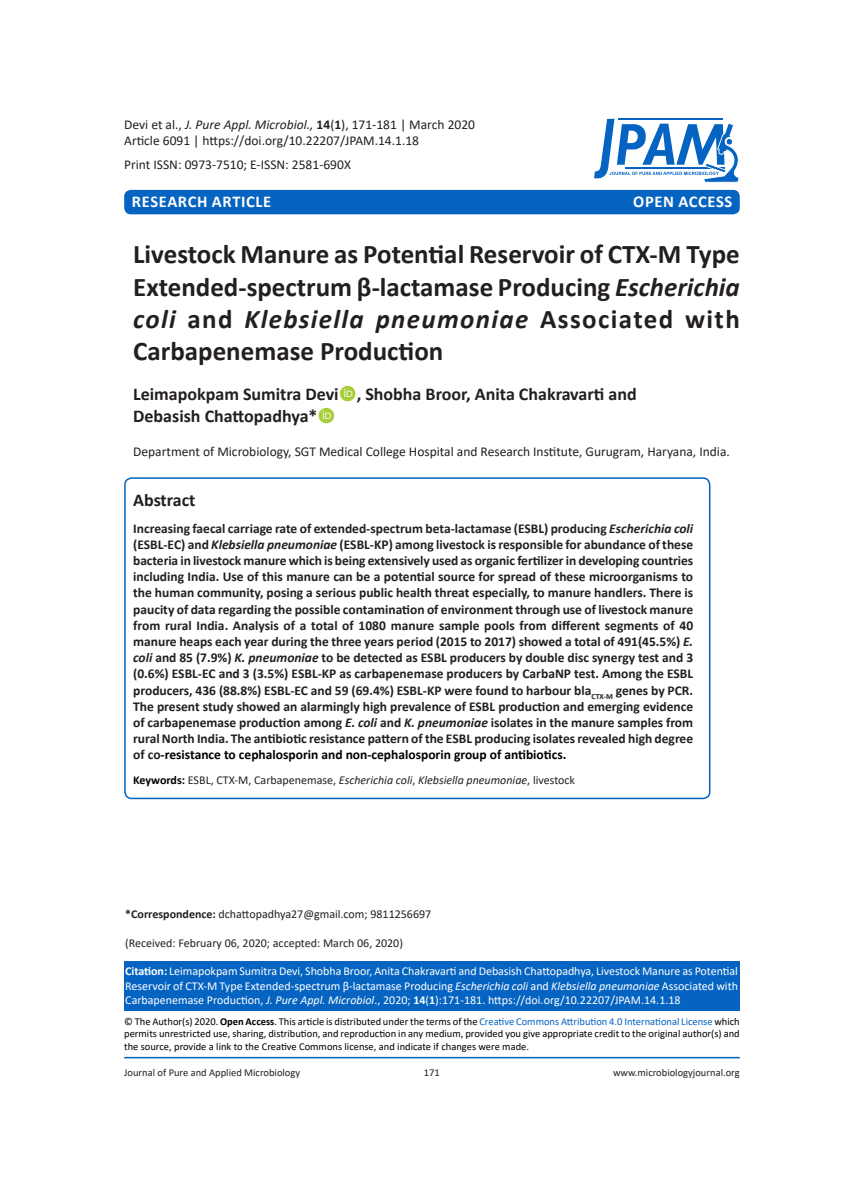
<style>
.page{position:relative;width:864px;height:1188px;background:#fff}
.page>*{position:absolute;margin:0;border:0;box-sizing:border-box;transform-origin:0 0}
.JPAM_Heading{font:700 27px/32.4px "Calibri";color:#231f20;text-align:justify}
.JPAM_Author_Name{font:700 18px "Calibri";color:#231f20}
.JPAM_ABSTRACT{font:700 18px "Calibri";color:#231f20}
.t1{font:700 16.5px "Calibri";letter-spacing:.04em;color:#fff}
.JPAM_ABSTRACT-2{font:700 13.5px/16.2px "Calibri";color:#231f20;text-align:justify}
.JPAM_Adds___Keys{font:13.5px "Calibri";color:#231f20}
.JPAM_Body_text{font:12px/14.4px "Calibri";color:#fff;text-align:justify}
.JPAM_Body_text-2{font:12px "Calibri";color:#231f20}
.JPAM_ABSTRACT-3{font:12px "Calibri";color:#231f20}
.Body_text{font:10.5px/12.6px "Calibri";color:#000;text-align:justify}
.t2{font:10.5px "Calibri";color:#231f20}
.s1{font-style:italic}
.s2{font-weight:700}
.s3{color:#000}
.s4{font-weight:700;color:#000}
.s5{color:#0563c1}
</style>
<div class="page">
<div style="left:124px;top:961px;width:616px;height:50px;background:#0563c1"></div>
<hr style="left:124px;top:1057px;width:616px;height:1px;background:#0563c1">
<div style="left:124px;top:190px;width:616px;height:24px;background:#0563c1;border-radius:7px"></div>
<svg style="left:594px;top:119px;width:145px;height:64px"></svg>
<div style="left:124px;top:477px;width:586px;height:322px;border:2px solid #0563c1;border-radius:7px"></div>
<p class="JPAM_Adds___Keys" style="left:124px;top:115px;width:352px">Devi et al., <span class="s1">J. Pure Appl. Microbiol.,</span> <span class="s2">14</span>(<span class="s2">1</span>), 171-181 | March 2020</p>
<p class="JPAM_Adds___Keys" style="left:124px;top:131px;width:296px">Article 6091 | https://doi.org/10.22207/JPAM.14.1.18</p>
<p class="JPAM_Adds___Keys" style="left:124px;top:155px;width:228px">Print ISSN: 0973-7510; E-ISSN: 2581-690X</p>
<p class="t1" style="left:132px;top:189px;width:141px">RESEARCH ARTICLE</p>
<p class="t1" style="left:633px;top:189px;width:101px">OPEN ACCESS</p>
<p class="JPAM_Heading" style="left:133px;top:238px;width:608px">Livestock Manure as Potential Reservoir of CTX-M Type Extended-spectrum β-lactamase Producing <span class="s1">Escherichia coli</span> and <span class="s1">Klebsiella pneumoniae</span> Associated with Carbapenemase Production</p>
<p class="JPAM_Author_Name" style="left:133px;top:381px;width:505px">Leimapokpam Sumitra Devi , Shobha Broor, Anita Chakravarti and</p>
<p class="JPAM_Author_Name" style="left:133px;top:403px;width:186px">Debasish Chattopadhya*</p>
<p class="JPAM_Adds___Keys" style="left:133px;top:442px;width:598px">Department of Microbiology, SGT Medical College Hospital and Research Institute, Gurugram, Haryana, India.</p>
<p class="JPAM_ABSTRACT" style="left:133px;top:487px;width:64px">Abstract</p>
<p class="JPAM_ABSTRACT-2" style="left:133px;top:520px;width:562px">Increasing faecal carriage rate of extended-spectrum beta-lactamase (ESBL) producing <span class="s1">Escherichia coli </span>(ESBL-EC) and <span class="s1">Klebsiella pneumoniae</span> (ESBL-KP) among livestock is responsible for abundance of these bacteria in livestock manure which is being extensively used as organic fertilizer in developing countries including India. Use of this manure can be a potential source for spread of these microorganisms to the human community, posing a serious public health threat especially, to manure handlers. There is paucity of data regarding the possible contamination of environment through use of livestock manure from rural India. Analysis of a total of 1080 manure sample pools from different segments of 40 manure heaps each year during the three years period (2015 to 2017) showed a total of 491(45.5%) <span class="s1">E. coli</span> and 85 (7.9%) <span class="s1">K. pneumoniae</span> to be detected as ESBL producers by double disc synergy test and 3 (0.6%) ESBL-EC and 3 (3.5%) ESBL-KP as carbapenemase producers by CarbaNP test. Among the ESBL producers, 436 (88.8%) ESBL-EC and 59 (69.4%) ESBL-KP were found to harbour bla<sub>CTX-M</sub> genes by PCR.<br>The present study showed an alarmingly high prevalence of ESBL production and emerging evidence of carbapenemase production among <span class="s1">E. coli</span> and <span class="s1">K. pneumoniae</span> isolates in the manure samples from rural North India. The antibiotic resistance pattern of the ESBL producing isolates revealed high degree of co<span class="s3">-resistance to cephalosporin and non-cephalosporin group of antibiotics.</span></p>
<p class="JPAM_ABSTRACT-3" style="left:133px;top:772px;width:443px"><span class="s4">Keywords:</span> ESBL, CTX-M, Carbapenemase, <span class="s1">Escherichia coli</span>, <span class="s1">Klebsiella pneumoniae</span>, livestock</p>
<p class="JPAM_Body_text-2" style="left:125px;top:906px;width:307px"><span class="s2">*Correspondence:</span> dchattopadhya27@gmail.com; 9811256697</p>
<p class="JPAM_Body_text-2" style="left:125px;top:934px;width:279px">(Received: February 06, 2020; accepted: March 06, 2020)</p>
<p class="JPAM_Body_text" style="left:125px;top:964px;width:614px"><span class="s2">Citation:</span> Leimapokpam Sumitra Devi, Shobha Broor, Anita Chakravarti and Debasish Chattopadhya, Livestock Manure as Potential Reservoir of CTX-M Type Extended-spectrum β-lactamase Producing <span class="s1">Escherichia coli</span> and <span class="s1">Klebsiella pneumoniae</span> Associated with Carbapenemase Production, <span class="s1">J. Pure Appl. Microbiol</span>., 2020; <span class="s2">14</span>(<span class="s2">1</span>):171-181. https://doi.org/10.22207/JPAM.14.1.18</p>
<p class="Body_text" style="left:124px;top:1015px;width:617px">© The Author(s) 2020. <span class="s2">Open Access</span>. This article is distributed under the terms of the <span class="s5">Creative Commons Attribution 4.0 International License</span> which permits unrestricted use, sharing, distribution, and reproduction in any medium, provided you give appropriate credit to the original author(s) and the source, provide a link to the Creative Commons license, and indicate if changes were made.</p>
<p class="t2" style="left:124px;top:1065px;width:177px">Journal of Pure and Applied Microbiology</p>
<p class="t2" style="left:424px;top:1065px;width:17px">171</p>
<p class="t2" style="left:613px;top:1065px;width:128px">www.microbiologyjournal.org</p>
</div>
